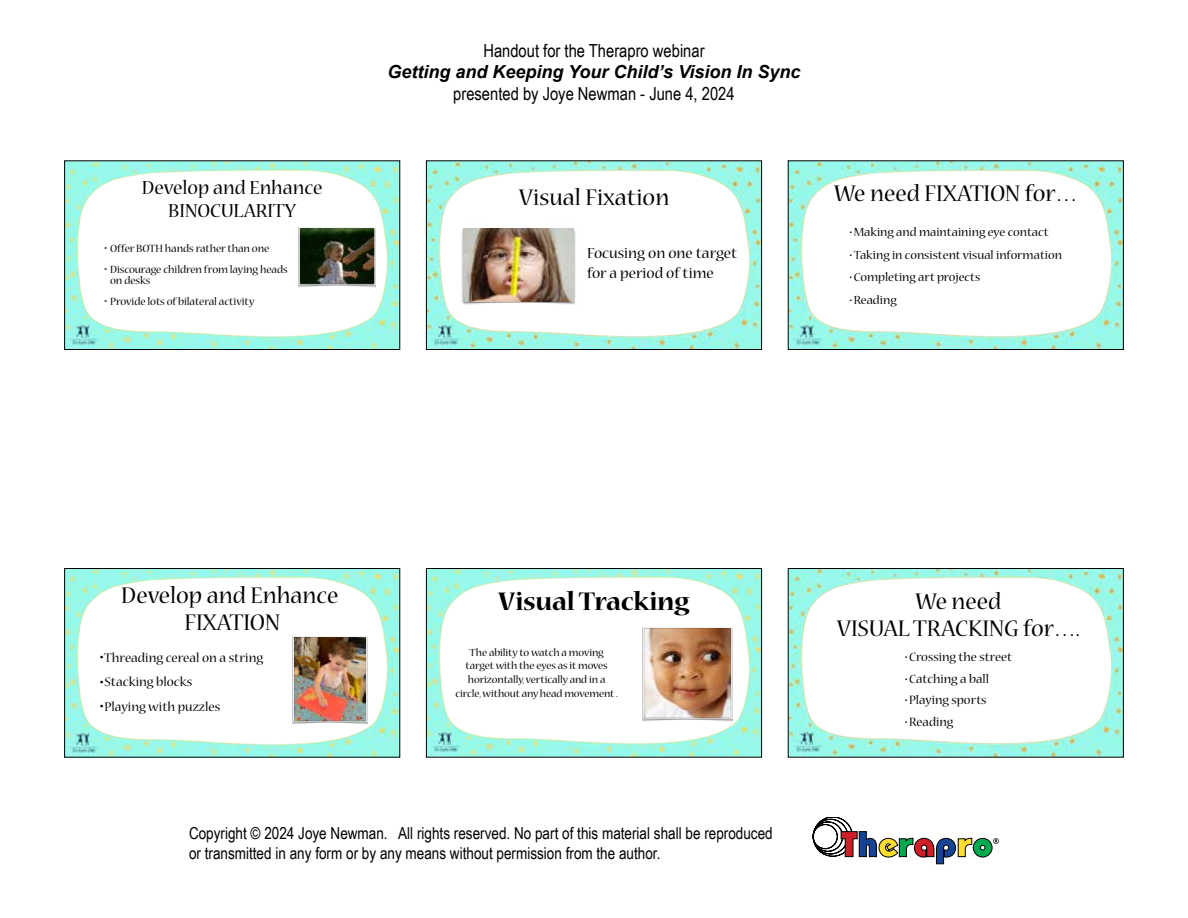
<style>
.page{position:relative;width:1188px;height:918px;background:#fff}
.page>*{position:absolute;margin:0;border:0;box-sizing:border-box;transform-origin:0 0}
.t1{font:700 28.2px "Nueva Std";letter-spacing:-.01em;color:#000}
.t2{font:25.05px/26.8px "Nueva Std";color:#000;text-align:center}
.t3{font:20.85px/23px "Nueva Std";color:#000;text-align:center}
.t4{font:18px "Arial Narrow";color:#000}
.t5{font:italic 700 18px "Arial";color:#000}
.t6{font:16.5px/19.8px "Arial Narrow";color:#000}
.t7{font:16.2px/19.5px "Nueva Std";color:#000}
.t8{font:13.95px "Nueva Std";color:#000}
.t9{font:13.5px "Nueva Std";color:#000}
.t10{font:13.05px "Nueva Std";color:#000}
.t11{font:11.7px/11.6px "Nueva Std";letter-spacing:-.01em;color:#000}
.t12{font:11.4px/13.6px "Nueva Std";letter-spacing:-.01em;color:#000;text-align:center}
.s1{font-size:17.55px;color:#535353}
.s2{font-size:20.85px}
</style>
<div class="page">
<svg style="left:813px;top:817px;width:186px;height:47px"></svg>
<img style="left:66px;top:163px;width:332px;height:185px">
<div style="left:64px;top:161px;width:336px;height:189px;border:1px solid #000"></div>
<img style="left:428px;top:163px;width:332px;height:185px">
<div style="left:426px;top:161px;width:336px;height:189px;border:1px solid #000"></div>
<img style="left:790px;top:163px;width:332px;height:185px">
<div style="left:788px;top:161px;width:336px;height:189px;border:1px solid #000"></div>
<img style="left:66px;top:570px;width:332px;height:185px">
<img style="left:292px;top:637px;width:76px;height:87px">
<div style="left:64px;top:568px;width:336px;height:189px;border:1px solid #000"></div>
<img style="left:428px;top:570px;width:332px;height:185px">
<div style="left:426px;top:568px;width:336px;height:189px;border:1px solid #000"></div>
<img style="left:790px;top:570px;width:332px;height:185px">
<div style="left:788px;top:568px;width:336px;height:189px;border:1px solid #000"></div>
<p class="t3" style="left:142px;top:177px;width:182px">Develop and Enhance<br>BINOCULARITY</p>
<p class="t11" style="left:104px;top:243px;width:167px"><span class="s1">•</span> Offer BOTH hands rather than one</p>
<p class="t11" style="left:110px;top:264px;width:179px;text-indent:-6px"><span class="s1">•</span> Discourage children from laying heads on desks</p>
<p class="t11" style="left:104px;top:297px;width:152px"><span class="s1">•</span> Provide lots of bilateral activity</p>
<p class="t4" style="left:483px;top:37px;width:223px">Handout for the Therapro webinar</p>
<p class="t5" style="left:387px;top:60px;width:415px">Getting and Keeping Your Child’s Vision In Sync</p>
<p class="t4" style="left:453px;top:80px;width:283px">presented by Joye Newman - June 4, 2024</p>
<h2 class="t2" style="left:519px;top:186px;width:152px">Visual Fixation</h2>
<p class="t7" style="left:587px;top:245px;width:152px">Focusing on one target for a period of time</p>
<h2 class="t2" style="left:834px;top:182px;width:245px">We need FIXATION for…</h2>
<p class="t10" style="left:849px;top:226px;width:201px">•Making and maintaining eye contact</p>
<p class="t10" style="left:849px;top:249px;width:214px">•Taking in consistent visual information</p>
<p class="t10" style="left:849px;top:271px;width:132px">•Completing art projects</p>
<p class="t10" style="left:849px;top:294px;width:49px">•Reading</p>
<h2 class="t2" style="left:121px;top:583px;width:219px">Develop and Enhance<br>FIXATION</h2>
<p class="t8" style="left:99px;top:651px;width:165px"><span class="s2">•</span>Threading cereal on a string</p>
<p class="t8" style="left:99px;top:676px;width:94px"><span class="s2">•</span>Stacking blocks</p>
<p class="t8" style="left:99px;top:700px;width:122px"><span class="s2">•</span>Playing with puzzles</p>
<h1 class="t1" style="left:498px;top:589px;width:193px">Visual Tracking</h1>
<p class="t12" style="left:455px;top:646px;width:164px">The ability to watch a moving target with the eyes as it moves horizontally, vertically and in a circle, without any head movement .</p>
<p class="t6" style="left:189px;top:823px;width:585px">Copyright © 2024 Joye Newman. All rights reserved. No part of this material shall be reproduced or transmitted in any form or by any means without permission from the author.</p>
<h2 class="t2" style="left:837px;top:589px;width:244px">We need<br>VISUAL TRACKING for….</h2>
<p class="t9" style="left:905px;top:651px;width:109px">•Crossing the street</p>
<p class="t9" style="left:905px;top:672px;width:86px">•Catching a ball</p>
<p class="t9" style="left:905px;top:694px;width:83px">•Playing sports</p>
<p class="t9" style="left:905px;top:715px;width:50px">•Reading</p>
</div>
